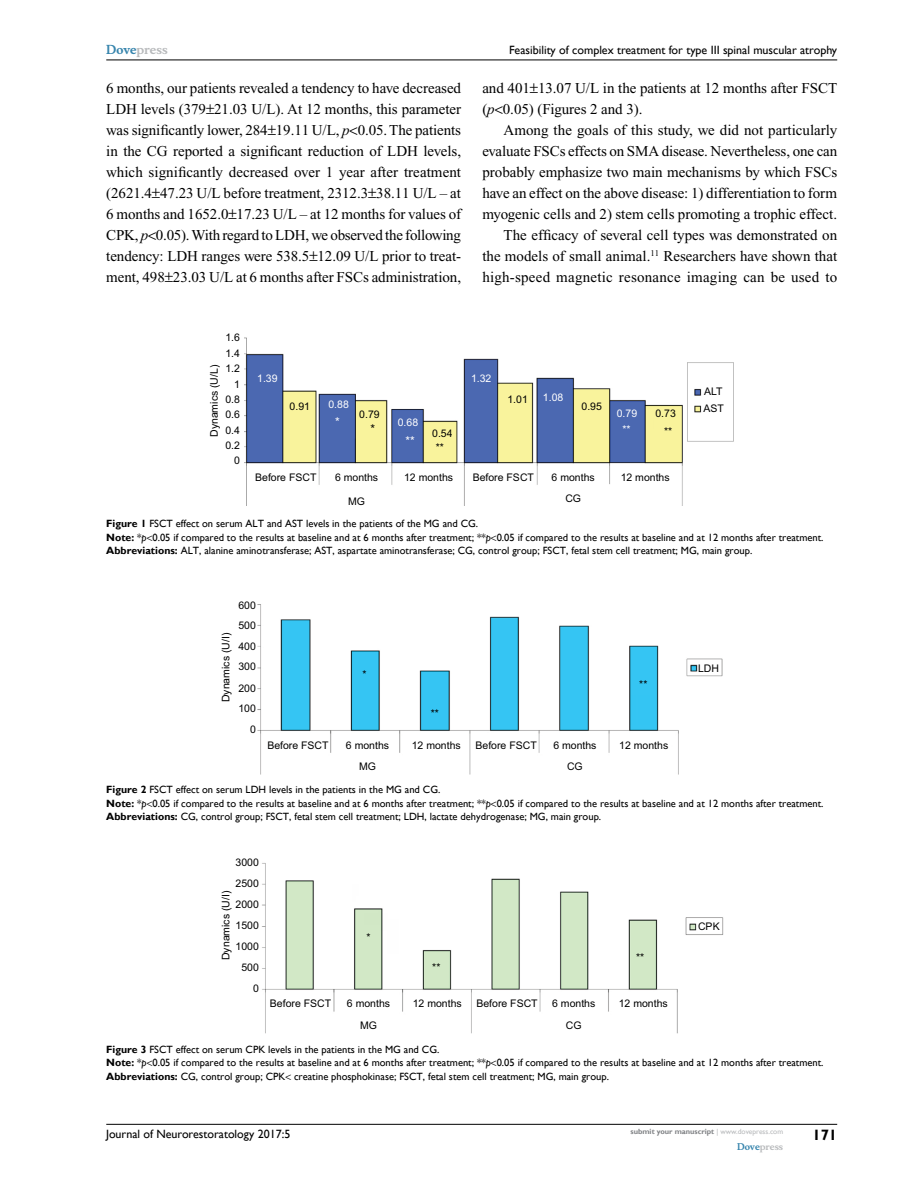
<style>
.page{position:relative;width:918px;height:1188px;background:#fff}
.page>*{position:absolute;margin:0;border:0;box-sizing:border-box;transform-origin:0 0}
.t1{font:15px/21px "Times New Roman";color:#000;text-align:justify}
.t2{font:700 15px "Gill Sans";color:#000}
.t3{font:12px "Gill Sans";color:#000}
.t4{font:700 12px "Musee";color:#b8babc}
.t5{font:12px "Arial";color:#fff}
.t6{font:12px "Arial";color:#000}
.t7{font:10.5px/13.5px "Gill Sans";color:#000}
.t8{font:10.5px/15.3px "Arial";color:#000;text-align:right}
.t9{font:10.5px/20.5px "Arial";color:#000;text-align:justify}
.t10{font:10.5px "Arial";color:#fff}
.t11{font:700 9px "Musee";color:#b8babc}
.t12{font:700 7.5px "Gill Sans";color:#808285}
.s1{color:#3785ad}
.s2{font-style:italic}
.s3{font-weight:700}
.s4{font-weight:400;color:#b8babc}
</style>
<div class="page">
<hr style="left:106px;top:1124px;width:731px;height:1px;background:#000">
<hr style="left:106px;top:60px;width:731px;height:1px;background:#000">
<img style="left:244px;top:337px;width:490px;height:169px">
<img style="left:258px;top:604px;width:465px;height:170px">
<img style="left:262px;top:863px;width:462px;height:170px">
<p class="t4" style="left:106px;top:43px;width:63px"><span class="s1">Dove</span>press</p>
<p class="t3" style="left:509px;top:43px;width:330px">Feasibility of complex treatment for type III spinal muscular atrophy</p>
<p class="t1" style="left:106px;top:77px;width:356px">6 months, our patients revealed a tendency to have decreased LDH levels (379 21.03 U/L). At 12 months, this parameter was significantly lower, 284 19.11 U/L, <span class="s2">p</span> 0.05. The patients in the CG reported a significant reduction of LDH levels, which significantly decreased over 1 year after treatment (2621.4 47.23 U/L before treatment, 2312.3 38.11 U/L – at 6 months and 1652.0 17.23 U/L – at 12 months for values of CPK, <span class="s2">p</span> 0.05). With regard to LDH, we observed the following tendency: LDH ranges were 538.5 12.09 U/L prior to treat&shy;ment, 498 23.03 U/L at 6 months after FSCs administration,</p>
<p class="t1" style="left:482px;top:77px;width:356px">and 401 13.07 U/L in the patients at 12 months after FSCT (<span class="s2">p</span> 0.05) (Figures 2 and 3).</p>
<p class="t1" style="left:482px;top:119px;width:356px;text-align:right">Among the goals of this study, we did not particularly evaluate FSCs effects on SMA disease. Nevertheless, one can probably emphasize two main mechanisms by which FSCs have an effect on the above disease: 1) differentiation to form myogenic cells and 2) stem cells promoting a trophic effect.<br>The efficacy of several cell types was demonstrated on the models of small animal.<sup>11</sup> Researchers have shown that high-speed magnetic resonance imaging can be used to</p>
<p class="t8" style="left:225px;top:331px;width:16px;text-align:justify">1.6<br>1.4<br>1.2</p>
<p class="t8" style="left:207px;top:437px;width:74px;rotate:-90deg">Dynamics (U/L)</p>
<p class="t8" style="left:225px;top:377px;width:16px">1<br>0.8</p>
<p class="t8" style="left:225px;top:408px;width:16px">0.6<br>0.4<br>0.2<br>0</p>
<p class="t10" style="left:257px;top:374px;width:22px">1.39</p>
<p class="t8" style="left:290px;top:399px;width:22px">0.91</p>
<p class="t10" style="left:328px;top:400px;width:22px">0.88</p>
<p class="t5" style="left:335px;top:417px;width:6px">*</p>
<p class="t8" style="left:359px;top:408px;width:22px">0.79</p>
<p class="t6" style="left:370px;top:424px;width:6px">*</p>
<p class="t10" style="left:398px;top:418px;width:22px">0.68</p>
<p class="t5" style="left:405px;top:436px;width:11px">**</p>
<p class="t8" style="left:432px;top:426px;width:22px">0.54</p>
<p class="t8" style="left:436px;top:440px;width:10px">**</p>
<p class="t10" style="left:471px;top:374px;width:22px">1.32</p>
<p class="t8" style="left:507px;top:393px;width:22px">1.01</p>
<p class="t10" style="left:543px;top:393px;width:22px">1.08</p>
<p class="t8" style="left:582px;top:400px;width:22px">0.95</p>
<p class="t10" style="left:617px;top:410px;width:22px">0.79</p>
<p class="t8" style="left:655px;top:407px;width:22px">0.73</p>
<p class="t10" style="left:622px;top:425px;width:10px">**</p>
<p class="t8" style="left:664px;top:425px;width:10px">**</p>
<p class="t8" style="left:255px;top:470px;width:63px">Before FSCT</p>
<p class="t8" style="left:335px;top:470px;width:45px">6 months</p>
<p class="t8" style="left:404px;top:470px;width:51px">12 months</p>
<p class="t8" style="left:552px;top:470px;width:45px">6 months</p>
<p class="t8" style="left:348px;top:494px;width:18px">MG</p>
<p class="t8" style="left:565px;top:491px;width:17px">CG</p>
<p class="t8" style="left:473px;top:470px;width:63px">Before FSCT</p>
<p class="t8" style="left:621px;top:470px;width:51px">12 months</p>
<p class="t8" style="left:703px;top:384px;width:22px;line-height:16.4px;text-align:left">ALT<br>AST</p>
<p class="t7" style="left:106px;top:517px;width:719px"><span class="s3">Figure 1</span> FSCT effect on serum ALT and AST levels in the patients of the MG and CG.<br><span class="s3">Note:</span> *<span class="s2">p</span> 0.05 if compared to the results at baseline and at 6 months after treatment; **<span class="s2">p</span> 0.05 if compared to the results at baseline and at 12 months after treatment.<br><span class="s3">Abbreviations:</span> ALT, alanine aminotransferase; AST, aspartate aminotransferase; CG, control group; FSCT, fetal stem cell treatment; MG, main group.</p>
<p class="t9" style="left:238px;top:595px;width:19px">600<br>500<br>400<br>300</p>
<p class="t9" style="left:216px;top:702px;width:71px;rotate:-90deg">Dynamics (U/I)</p>
<p class="t9" style="left:238px;top:678px;width:19px;line-height:19.6px">200<br>100</p>
<p class="t9" style="left:250px;top:719px;width:7px">0</p>
<p class="t9" style="left:363px;top:664px;width:6px">*</p>
<p class="t9" style="left:431px;top:703px;width:10px">**</p>
<p class="t9" style="left:639px;top:674px;width:10px">**</p>
<p class="t9" style="left:267px;top:735px;width:63px">Before FSCT</p>
<p class="t9" style="left:346px;top:735px;width:45px">6 months</p>
<p class="t9" style="left:412px;top:735px;width:51px">12 months</p>
<p class="t9" style="left:553px;top:735px;width:45px">6 months</p>
<p class="t9" style="left:359px;top:756px;width:18px">MG</p>
<p class="t9" style="left:567px;top:756px;width:17px">CG</p>
<p class="t9" style="left:476px;top:735px;width:63px">Before FSCT</p>
<p class="t9" style="left:619px;top:735px;width:51px">12 months</p>
<p class="t9" style="left:698px;top:658px;width:23px">LDH</p>
<p class="t7" style="left:106px;top:783px;width:719px"><span class="s3">Figure 2</span> FSCT effect on serum LDH levels in the patients in the MG and CG.<br><span class="s3">Note:</span> *<span class="s2">p</span> 0.05 if compared to the results at baseline and at 6 months after treatment; **<span class="s2">p</span> 0.05 if compared to the results at baseline and at 12 months after treatment.<br><span class="s3">Abbreviations:</span> CG, control group; FSCT, fetal stem cell treatment; LDH, lactate dehydrogenase; MG, main group.</p>
<p class="t8" style="left:236px;top:856px;width:25px">3000</p>
<p class="t8" style="left:236px;top:877px;width:25px">2500</p>
<p class="t8" style="left:219px;top:960px;width:71px;rotate:-90deg">Dynamics (U/I)</p>
<p class="t8" style="left:236px;top:897px;width:25px">2000</p>
<p class="t8" style="left:236px;top:919px;width:25px">1500</p>
<p class="t8" style="left:236px;top:940px;width:25px">1000</p>
<p class="t8" style="left:241px;top:960px;width:19px">500</p>
<p class="t8" style="left:253px;top:982px;width:7px">0</p>
<p class="t8" style="left:366px;top:930px;width:6px">*</p>
<p class="t8" style="left:432px;top:960px;width:10px">**</p>
<p class="t8" style="left:636px;top:950px;width:10px">**</p>
<p class="t8" style="left:270px;top:996px;width:63px">Before FSCT</p>
<p class="t8" style="left:347px;top:996px;width:45px">6 months</p>
<p class="t8" style="left:413px;top:996px;width:51px">12 months</p>
<p class="t8" style="left:552px;top:996px;width:45px">6 months</p>
<p class="t8" style="left:360px;top:1019px;width:18px">MG</p>
<p class="t8" style="left:566px;top:1019px;width:17px">CG</p>
<p class="t8" style="left:476px;top:996px;width:63px">Before FSCT</p>
<p class="t8" style="left:619px;top:996px;width:51px">12 months</p>
<p class="t8" style="left:698px;top:920px;width:23px">CPK</p>
<p class="t7" style="left:106px;top:1042px;width:719px"><span class="s3">Figure 3</span> FSCT effect on serum CPK levels in the patients in the MG and CG.<br><span class="s3">Note:</span> *<span class="s2">p</span> 0.05 if compared to the results at baseline and at 6 months after treatment; **<span class="s2">p</span> 0.05 if compared to the results at baseline and at 12 months after treatment.<br><span class="s3">Abbreviations:</span> CG, control group; CPK creatine phosphokinase; FSCT, fetal stem cell treatment; MG, main group.</p>
<p class="t3" style="left:106px;top:1127px;width:186px">Journal of Neurorestoratology 2017:5</p>
<p class="t12" style="left:631px;top:1127px;width:154px">submit your manuscript <span class="s4">| www.dovepress.com</span></p>
<p class="t11" style="left:737px;top:1141px;width:48px"><span class="s1">Dove</span>press</p>
<p class="t2" style="left:812px;top:1126px;width:26px">171</p>
</div>
